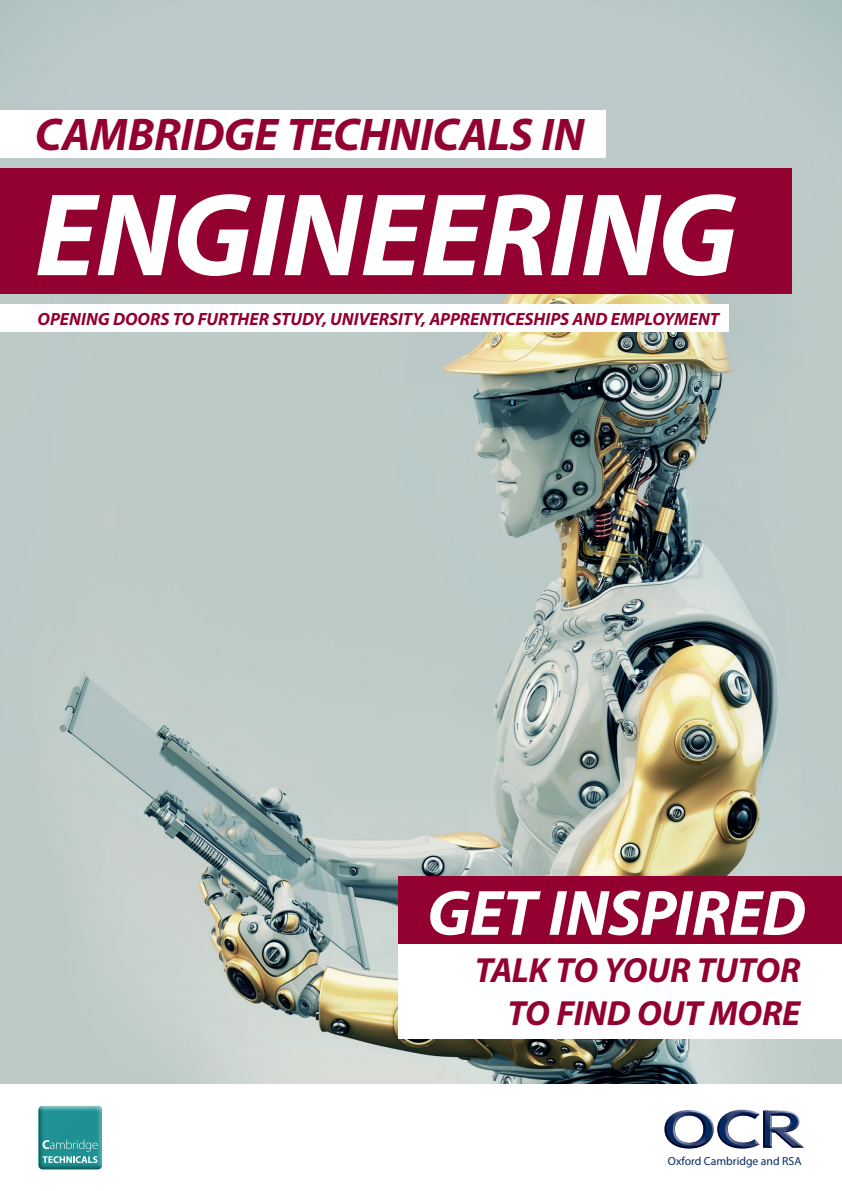
<style>
.page{position:relative;width:842px;height:1191px;background:#fff}
.page>*{position:absolute;margin:0;border:0;box-sizing:border-box;transform-origin:0 0}
.t1{font:italic 700 118.8px "Myriad Pro";letter-spacing:-.01em;color:#fff}
.t2{font:italic 700 64.6px "Myriad Pro";letter-spacing:-.01em;color:#fff}
.t3{font:italic 700 46px "Myriad Pro";letter-spacing:-.005em;color:#920130}
.t4{font:italic 700 35px/43.3px "Myriad Pro";letter-spacing:-.01em;color:#920130;text-align:right}
.t5{font:italic 700 17.8px "Myriad Pro";letter-spacing:-.005em;color:#920130}
.t6{font:11.7px "Myriad Pro";color:#072860}
</style>
<div class="page">
<img style="left:0;top:0;width:842px;height:1084px">
<div style="left:0;top:110px;width:606px;height:47px;background:#fff"></div>
<div style="left:0;top:304px;width:729px;height:28px;background:#fff"></div>
<svg style="left:664px;top:1109px;width:140px;height:39px"></svg>
<img style="left:41px;top:1169px;width:58px;height:1px">
<svg style="left:38px;top:1106px;width:64px;height:63px;background:#35999b"></svg>
<div style="left:0;top:168px;width:792px;height:125px;background:#920130"></div>
<div style="left:398px;top:876px;width:444px;height:68px;background:#920130"></div>
<div style="left:398px;top:944px;width:444px;height:95px;background:#fff"></div>
<h3 class="t3" style="left:35px;top:105px;width:551px">CAMBRIDGE TECHNICALS IN</h3>
<h1 class="t1" style="left:35px;top:158px;width:704px">ENGINEERING</h1>
<p class="t5" style="left:38px;top:307px;width:683px">OPENING DOORS TO FURTHER STUDY, UNIVERSITY, APPRENTICESHIPS AND EMPLOYMENT</p>
<h2 class="t2" style="left:427px;top:871px;width:380px">GET INSPIRED</h2>
<h3 class="t4" style="left:475px;top:947px;width:327px">TALK TO YOUR TUTOR<br>TO FIND OUT MORE</h3>
<p class="t6" style="left:668px;top:1153px;width:135px">Oxford Cambridge and RSA</p>
</div>
